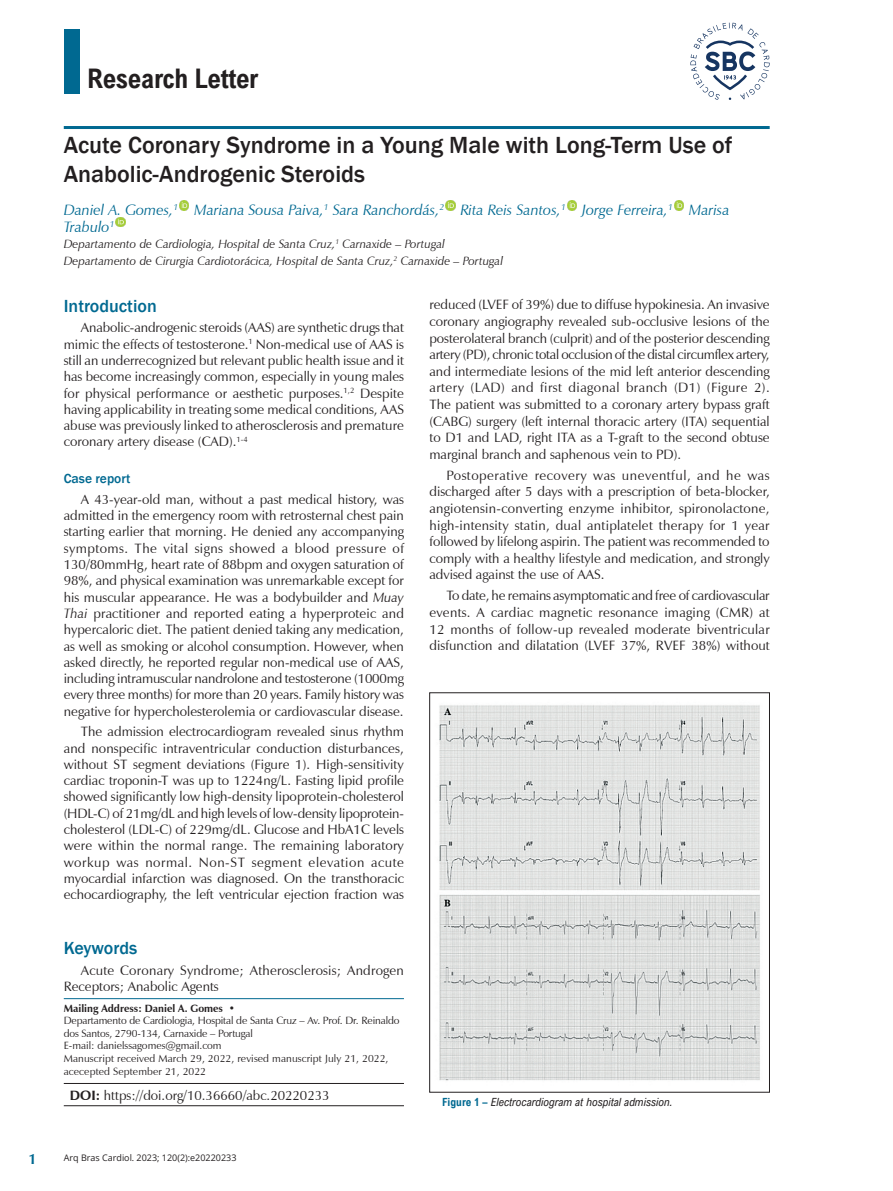
<style>
.page{position:relative;width:893px;height:1191px;background:#fff}
.page>*{position:absolute;margin:0;border:0;box-sizing:border-box;transform-origin:0 0}
.t1{font:700 27px "Arial Nova Cond";letter-spacing:-.01em;color:#231f20}
._01_-_TÍTULO_PORTUGU{font:500 24px/28.8px "Franklin Gothic";color:#231f20}
._02_-_TITULO_-_MATER{font:500 18px "Franklin Gothic";color:#006991}
._03_-_AUTORES{font:italic 15px/16.5px "Zapf Humanist 601 BT";color:#006991}
.t2{font:700 15px "Zapf Humanist 601 BT";color:#006991}
._01-TEXTO_BASICO{font:13.5px/16.4px "Zapf Humanist 601 BT";color:#231f20;text-align:justify}
._07_-_DOI{font:13.5px "Zapf Humanist 601 BT";color:#231f20}
._03_-_SUBTITULO_PRIN{font:500 13.5px "Franklin Gothic";color:#006991}
._04_-_INSTITUICOES{font:italic 12px "Zapf Humanist 601 BT";color:#231f20}
._06_-_LEGENDA_FIGURA{font:italic 11.25px "Arial Nova Cond";color:#231f20}
._07_-_CORRESPONDENCI{font:10.5px/12.6px "Zapf Humanist 601 BT";color:#231f20}
._07_-_CORRESPONDENCI-2{font:700 10.5px "Zapf Humanist 601 BT";color:#231f20}
.t3{font:9px "Open Sans";color:#231f20}
.s1{font-style:italic}
.s2{font-weight:400}
.s3{font-weight:700}
.s4{font-weight:700;font-style:normal;color:#006991}
</style>
<div class="page">
<hr style="left:64px;top:126px;width:706px;height:3px;background:#006991">
<div style="left:64px;top:29px;width:16px;height:65px;background:#006991"></div>
<svg style="left:690px;top:23px;width:80px;height:77px"></svg>
<svg style="left:179px;top:201px;width:10px;height:9px"></svg>
<svg style="left:446px;top:201px;width:9px;height:9px"></svg>
<svg style="left:567px;top:201px;width:9px;height:9px"></svg>
<svg style="left:674px;top:201px;width:9px;height:9px"></svg>
<svg style="left:116px;top:217px;width:9px;height:10px"></svg>
<hr style="left:64px;top:998px;width:340px;height:1px;background:#006991">
<hr style="left:64px;top:1083px;width:340px;height:1px;background:#231f20">
<hr style="left:64px;top:1105px;width:340px;height:1px;background:#231f20">
<img style="left:439px;top:705px;width:321px;height:376px">
<div style="left:429px;top:692px;width:341px;height:400px;border:1px solid #231f20"></div>
<p class="t2" style="left:29px;top:1149px;width:10px">1</p>
<h1 class="t1" style="left:87px;top:61px;width:173px">Research Letter</h1>
<p class="_01_-_TÍTULO_PORTUGU" style="left:64px;top:131px;width:670px">Acute Coronary Syndrome in a Young Male with Long-Term Use of<br>Anabolic-Androgenic Steroids</p>
<p class="_03_-_AUTORES" style="left:64px;top:202px;width:667px">Daniel A. Gomes,<sup>1</sup> Mariana Sousa Paiva,<sup>1</sup> Sara Ranchordás,<sup>2</sup> Rita Reis Santos,<sup>1</sup> Jorge Ferreira,<sup>1</sup> Marisa<br>Trabulo<sup>1</sup></p>
<p class="_04_-_INSTITUICOES" style="left:64px;top:237px;width:383px">Departamento de Cardiologia, Hospital de Santa Cruz,<sup>1</sup> Carnaxide – Portugal</p>
<p class="_04_-_INSTITUICOES" style="left:64px;top:253px;width:441px">Departamento de Cirurgia Cardiotorácica, Hospital de Santa Cruz,<sup>2</sup> Carnaxide – Portugal</p>
<p class="_02_-_TITULO_-_MATER" style="left:64px;top:295px;width:95px">Introduction</p>
<p class="_01-TEXTO_BASICO" style="left:64px;top:319px;width:342px;text-indent:17px">Anabolic-androgenic steroids (AAS) are synthetic drugs that mimic the effects of testosterone.<sup>1</sup> Non-medical use of AAS is still an underrecognized but relevant public health issue and it has become increasingly common, especially in young males for physical performance or aesthetic purposes.<sup>1,2</sup> Despite having applicability in treating some medical conditions, AAS abuse was previously linked to atherosclerosis and premature coronary artery disease (CAD).<sup>1-4</sup></p>
<p class="_03_-_SUBTITULO_PRIN" style="left:64px;top:470px;width:68px">Case report</p>
<p class="_01-TEXTO_BASICO" style="left:64px;top:491px;width:342px;text-indent:17px">A 43-year-old man, without a past medical history, was admitted in the emergency room with retrosternal chest pain starting earlier that morning. He denied any accompanying symptoms. The vital signs showed a blood pressure of 130/80mmHg, heart rate of 88bpm and oxygen saturation of 98%, and physical examination was unremarkable except for his muscular appearance. He was a bodybuilder and <span class="s1">Muay Thai</span> practitioner and reported eating a hyperproteic and hypercaloric diet. The patient denied taking any medication, as well as smoking or alcohol consumption. However, when asked directly, he reported regular non-medical use of AAS, including intramuscular nandrolone and testosterone (1000mg every three months) for more than 20 years. Family history was negative for hypercholesterolemia or cardiovascular disease.</p>
<p class="_01-TEXTO_BASICO" style="left:64px;top:723px;width:342px;text-indent:17px">The admission electrocardiogram revealed sinus rhythm and nonspecific intraventricular conduction disturbances, without ST segment deviations (Figure 1). High-sensitivity cardiac troponin-T was up to 1224ng/L. Fasting lipid profile showed significantly low high-density lipoprotein-cholesterol (HDL-C) of 21mg/dL and high levels of low-density lipoprotein&shy;cholesterol (LDL-C) of 229mg/dL. Glucose and HbA1C levels were within the normal range. The remaining laboratory workup was normal. Non-ST segment elevation acute myocardial infarction was diagnosed. On the transthoracic echocardiography, the left ventricular ejection fraction was</p>
<p class="_01-TEXTO_BASICO" style="left:429px;top:296px;width:342px">reduced (LVEF of 39%) due to diffuse hypokinesia. An invasive coronary angiography revealed sub-occlusive lesions of the posterolateral branch (culprit) and of the posterior descending artery (PD), chronic total occlusion of the distal circumflex artery, and intermediate lesions of the mid left anterior descending artery (LAD) and first diagonal branch (D1) (Figure 2).<br>The patient was submitted to a coronary artery bypass graft (CABG) surgery (left internal thoracic artery (ITA) sequential to D1 and LAD, right ITA as a T-graft to the second obtuse marginal branch and saphenous vein to PD).</p>
<p class="_01-TEXTO_BASICO" style="left:429px;top:467px;width:342px;text-indent:17px">Postoperative recovery was uneventful, and he was discharged after 5 days with a prescription of beta-blocker, angiotensin-converting enzyme inhibitor, spironolactone, high-intensity statin, dual antiplatelet therapy for 1 year followed by lifelong aspirin. The patient was recommended to comply with a healthy lifestyle and medication, and strongly advised against the use of AAS.</p>
<p class="_01-TEXTO_BASICO" style="left:429px;top:587px;width:342px;text-indent:17px">To date, he remains asymptomatic and free of cardiovascular events. A cardiac magnetic resonance imaging (CMR) at 12 months of follow-up revealed moderate biventricular disfunction and dilatation (LVEF 37%, RVEF 38%) without</p>
<p class="_02_-_TITULO_-_MATER" style="left:64px;top:937px;width:75px">Keywords</p>
<p class="_01-TEXTO_BASICO" style="left:64px;top:962px;width:342px;text-indent:17px">Acute Coronary Syndrome; Atherosclerosis; Androgen<br>Receptors; Anabolic Agents</p>
<p class="_07_-_CORRESPONDENCI-2" style="left:64px;top:1001px;width:173px">Mailing Address: Daniel A. Gomes <span class="s2">•</span></p>
<p class="_07_-_CORRESPONDENCI" style="left:64px;top:1014px;width:337px">Departamento de Cardiologia, Hospital de Santa Cruz – Av. Prof. Dr. Reinaldo dos Santos, 2790-134, Carnaxide – Portugal</p>
<p class="_07_-_CORRESPONDENCI" style="left:64px;top:1039px;width:159px">E-mail: danielssagomes@gmail.com</p>
<p class="_07_-_CORRESPONDENCI" style="left:64px;top:1052px;width:326px">Manuscript received March 29, 2022, revised manuscript July 21, 2022, acecepted September 21, 2022</p>
<p class="_07_-_DOI" style="left:70px;top:1086px;width:261px"><span class="s3">DOI:</span> https://doi.org/10.36660/abc.20220233</p>
<p class="_06_-_LEGENDA_FIGURA" style="left:442px;top:1095px;width:232px"><span class="s4">Figure 1 –</span> Electrocardiogram at hospital admission.</p>
<p class="t3" style="left:64px;top:1152px;width:174px">Arq Bras Cardiol. 2023; 120(2):e20220233</p>
</div>
